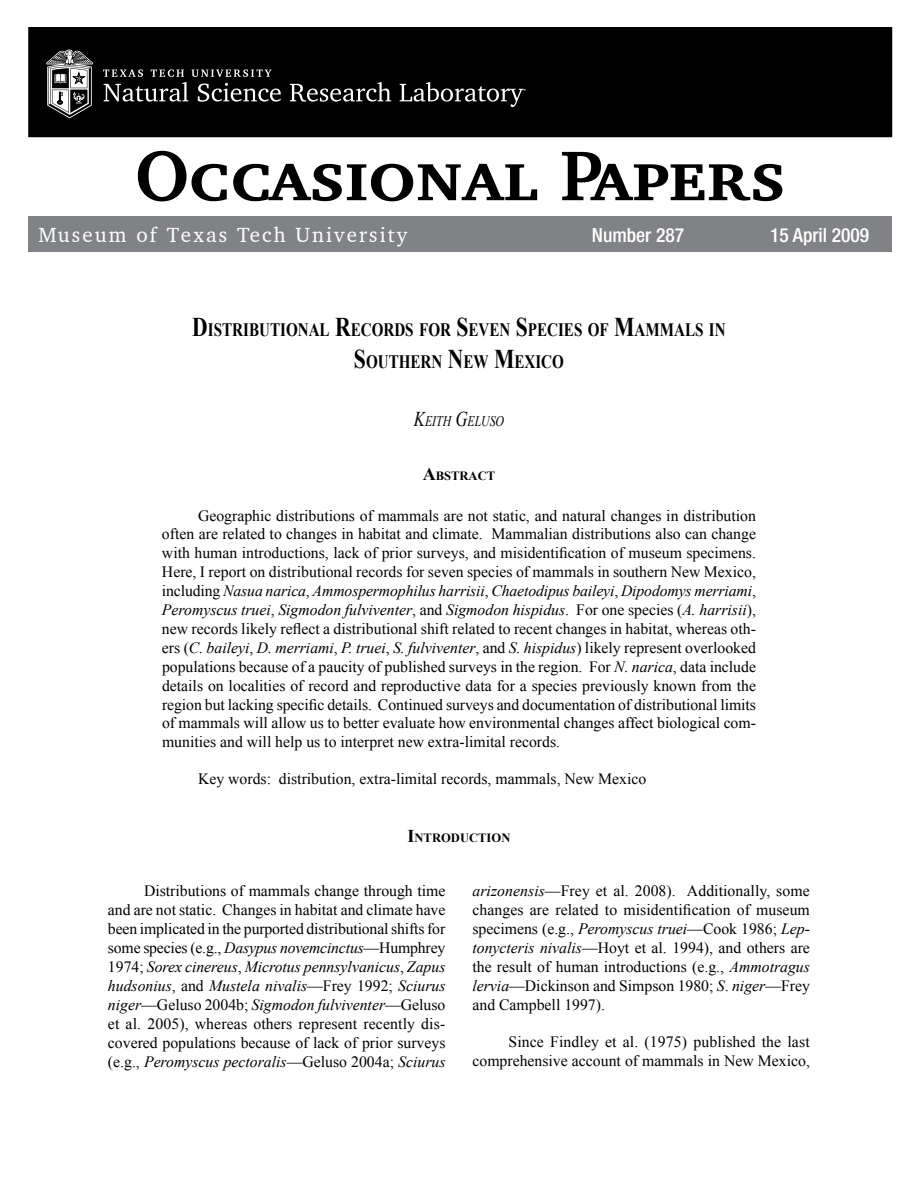
<style>
.page{position:relative;width:918px;height:1188px;background:#fff}
.page>*{position:absolute;margin:0;border:0;box-sizing:border-box;transform-origin:0 0}
.t1{font:700 72px "Charter BT Pro";color:#000}
.t2{font:21px "Charter BT Pro";letter-spacing:.1em;color:#fff}
.t3{font:500 condensed 19.5px "Helvetica Neue";color:#fff}
.t4{font:700 18.9px/32.4px "Times New Roman";color:#000;text-align:center;scale:.8 1}
.t5{font:15.75px/18.9px "Times New Roman";color:#000;text-align:justify}
.t6{font:italic 14.7px "Times New Roman";color:#000;scale:.8 1}
.t7{font:700 12.6px "Times New Roman";color:#000}
.s1{font-size:27px}
.s2{font-size:21px}
.s3{font-size:18px}
.s4{font-style:italic}
</style>
<div class="page">
<div style="left:28px;top:216px;width:864px;height:36px;background:#808285"></div>
<div style="left:29px;top:28px;width:862px;height:108px;background:#000"></div>
<div style="left:28px;top:27px;width:864px;height:110px;border:2px solid #000"></div>
<svg style="left:103px;top:69px;width:178px;height:33px"></svg>
<svg style="left:290px;top:82px;width:101px;height:20px"></svg>
<svg style="left:400px;top:82px;width:125px;height:25px"></svg>
<svg style="left:46px;top:50px;width:47px;height:68px"></svg>
<h1 class="t1" style="left:135px;top:129px;width:652px">Occasional Papers</h1>
<h2 class="t2" style="left:38px;top:222px;width:370px">Museum of Texas Tech University</h2>
<p class="t3" style="left:592px;top:224px;width:94px">Number 287</p>
<p class="t3" style="left:770px;top:224px;width:101px">15 April 2009</p>
<p class="t4" style="left:192px;top:313px;width:668px"><span class="s1">D</span>ISTRIBUTIONAL <span class="s1">R</span>ECORDS FOR <span class="s1">S</span>EVEN <span class="s1">S</span>PECIES OF <span class="s1">M</span>AMMALS IN<br><span class="s1">S</span>OUTHERN <span class="s1">N</span>EW <span class="s1">M</span>EXICO</p>
<p class="t6" style="left:414px;top:411px;width:114px"><span class="s2">K</span>EITH <span class="s2">G</span>ELUSO</p>
<p class="t7" style="left:423px;top:467px;width:74px"><span class="s3">A</span>BSTRACT</p>
<p class="t5" style="left:162px;top:506px;width:596px;text-indent:36px">Geographic distributions of mammals are not static, and natural changes in distribution often are related to changes in habitat and climate. Mammalian distributions also can change with human introductions, lack of prior surveys, and misidentification of museum specimens.<br>Here, I report on distributional records for seven species of mammals in southern New Mexico, including <span class="s4">Nasua narica</span>, <span class="s4">Ammospermophilus harrisii</span>, <span class="s4">Chaetodipus baileyi</span>, <span class="s4">Dipodomys merriami</span>, <span class="s4">Peromyscus truei</span>, <span class="s4">Sigmodon fulviventer</span>, and <span class="s4">Sigmodon hispidus</span>. For one species (<span class="s4">A. harrisii</span>), new records likely reflect a distributional shift related to recent changes in habitat, whereas oth&shy;ers (<span class="s4">C. baileyi</span>, <span class="s4">D. merriami</span>, <span class="s4">P. truei</span>, <span class="s4">S. fulviventer</span>, and <span class="s4">S. hispidus</span>) likely represent overlooked populations because of a paucity of published surveys in the region. For <span class="s4">N. narica</span>, data include details on localities of record and reproductive data for a species previously known from the region but lacking specific details. Continued surveys and documentation of distributional limits of mammals will allow us to better evaluate how environmental changes affect biological com&shy;munities and will help us to interpret new extra-limital records.</p>
<p class="t5" style="left:198px;top:769px;width:450px">Key words: distribution, extra-limital records, mammals, New Mexico</p>
<p class="t7" style="left:408px;top:829px;width:104px"><span class="s3">I</span>NTRODUCTION</p>
<p class="t5" style="left:108px;top:881px;width:339px;text-indent:36px">Distributions of mammals change through time and are not static. Changes in habitat and climate have been implicated in the purported distributional shifts for some species (e.g., <span class="s4">Dasypus novemcinctus</span>—Humphrey 1974; <span class="s4">Sorex cinereus</span>, <span class="s4">Microtus pennsylvanicus</span>, <span class="s4">Zapus hudsonius</span>, and <span class="s4">Mustela nivalis</span>—Frey 1992; <span class="s4">Sciurus niger</span>—Geluso 2004b; <span class="s4">Sigmodon fulviventer</span>—Geluso et al. 2005), whereas others represent recently dis&shy;covered populations because of lack of prior surveys (e.g., <span class="s4">Peromyscus pectoralis</span>—Geluso 2004a; <span class="s4">Sciurus</span></p>
<p class="t5" style="left:472px;top:881px;width:339px"><span class="s4">arizonensis</span>—Frey et al. 2008). Additionally, some changes are related to misidentification of museum specimens (e.g., <span class="s4">Peromyscus truei</span>—Cook 1986; <span class="s4">Lep&shy;tonycteris nivalis</span>—Hoyt et al. 1994), and others are the result of human introductions (e.g., <span class="s4">Ammotragus lervia</span>—Dickinson and Simpson 1980; <span class="s4">S</span>. <span class="s4">niger</span>—Frey and Campbell 1997).</p>
<p class="t5" style="left:472px;top:1032px;width:339px;text-align:right">Since Findley et al. (1975) published the last comprehensive account of mammals in New Mexico,</p>
</div>
